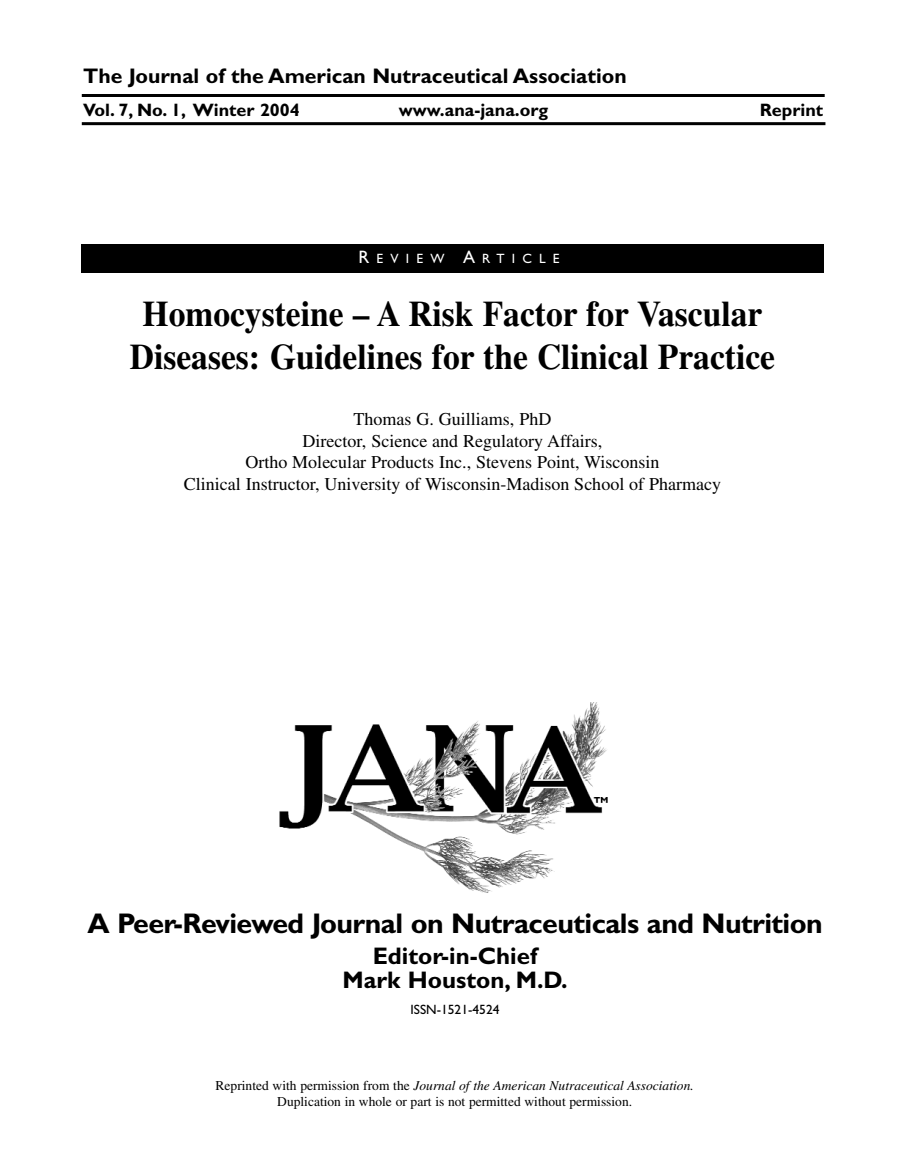
<style>
.page{position:relative;width:905px;height:1175px;background:#fff}
.page>*{position:absolute;margin:0;border:0;box-sizing:border-box;transform-origin:0 0}
.t1{font:700 36px/43.2px "Times";color:#000;text-align:center;scale:.93 1}
.t2{font:700 28.5px "Gill Sans";letter-spacing:-.02em;color:#000}
.t3{font:700 24px/24.3px "Gill Sans";color:#000;text-align:center}
.t4{font:700 21.15px "Gill Sans";color:#000}
.t5{font:18px/21.6px "Times";color:#000;text-align:center}
.t6{font:700 18px "Gill Sans";color:#000}
.t7{font:13.5px/16.2px "Times";color:#000;text-align:center}
.t8{font:13.5px "Gill Sans";color:#000}
.t9{font:13.5px "Gill Sans";letter-spacing:.535em;color:#fff}
.s1{font-size:18px}
.s2{font-style:italic}
</style>
<div class="page">
<hr style="left:82px;top:94px;width:742px;height:3px;background:#000">
<hr style="left:82px;top:122px;width:743px;height:3px;background:#000">
<img style="left:279px;top:702px;width:329px;height:191px">
<div style="left:81px;top:244px;width:743px;height:28px;background:#000"></div>
<p class="t4" style="left:83px;top:69px;width:545px">The Journal of the American Nutraceutical Association</p>
<p class="t6" style="left:83px;top:103px;width:218px">Vol. 7, No. 1, Winter 2004</p>
<p class="t6" style="left:399px;top:103px;width:151px">www.ana-jana.org</p>
<p class="t6" style="left:759px;top:103px;width:65px">Reprint</p>
<p class="t9" style="left:358px;top:254px;width:203px"><span class="s1">R</span>EVIEW <span class="s1">A</span>RTICLE</p>
<h1 class="t1" style="left:130px;top:295px;width:695px">Homocysteine – A Risk Factor for Vascular<br>Diseases: Guidelines for the Clinical Practice</h1>
<p class="t5" style="left:184px;top:410px;width:539px">Thomas G. Guilliams, PhD<br>Director, Science and Regulatory Affairs,<br>Ortho Molecular Products Inc., Stevens Point, Wisconsin<br>Clinical Instructor, University of Wisconsin-Madison School of Pharmacy</p>
<h2 class="t2" style="left:87px;top:913px;width:736px">A Peer-Reviewed Journal on Nutraceuticals and Nutrition</h2>
<h3 class="t3" style="left:342px;top:946px;width:226px">Editor-in-Chief<br>Mark Houston, M.D.</h3>
<p class="t8" style="left:410px;top:1004px;width:90px">ISSN-1521-4524</p>
<p class="t7" style="left:216px;top:1078px;width:479px">Reprinted with permission from the <span class="s2">Journal of the American Nutraceutical Association.<br></span>Duplication in whole or part is not permitted without permission.</p>
</div>
